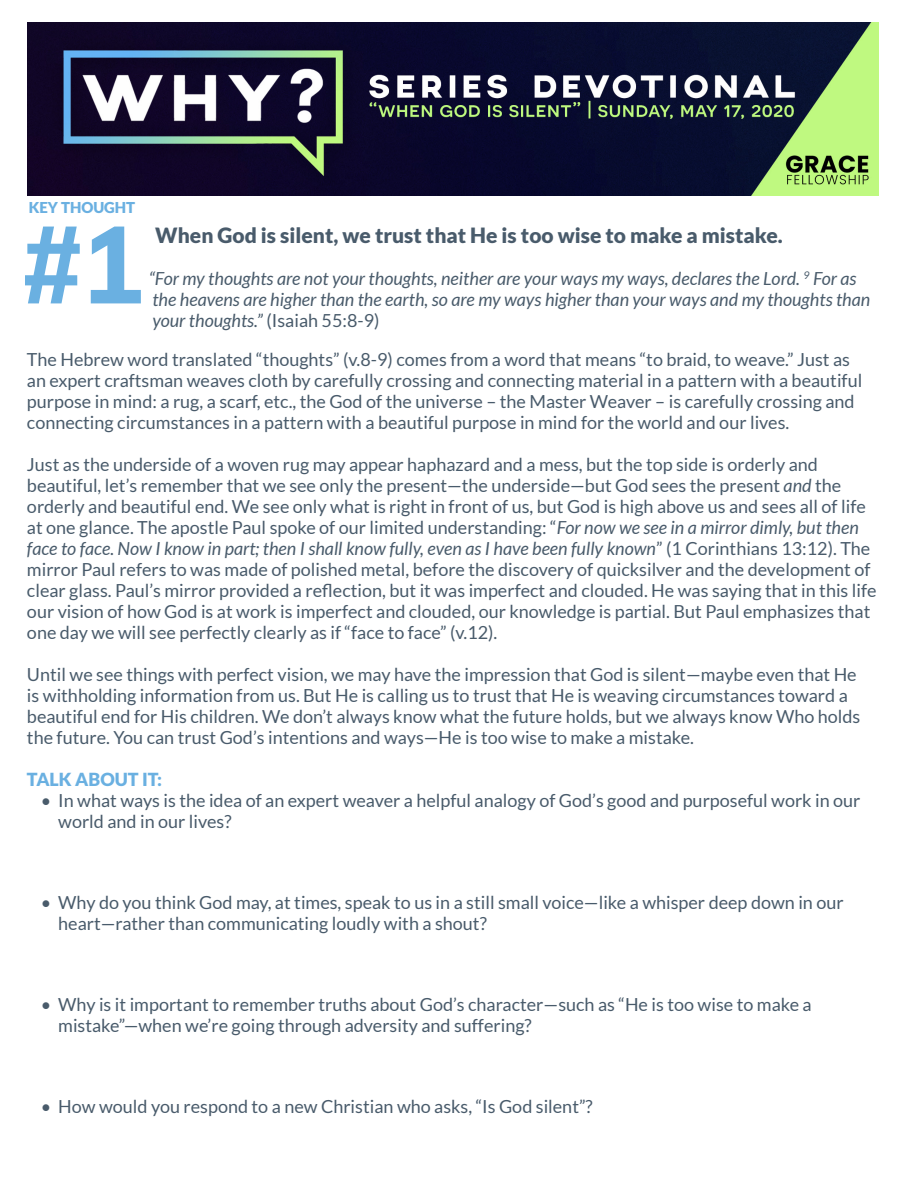
<style>
.page{position:relative;width:918px;height:1188px;background:#fff}
.page>*{position:absolute;margin:0;border:0;box-sizing:border-box;transform-origin:0 0}
.t1{font:800 108px "Muli";color:#6ab0e1}
.t2{font:900 21px "Lato";color:#495b6b}
.t3{font:18px/21px "Lato";color:#495b6b}
.t4{font:italic 18px/21px "Lato";color:#495b6b}
.t5{font:900 18px "Lato";color:#6ab0e1}
.t6{font:900 15px "Lato";color:#6ab0e1}
.t7{font:italic 10.5px "Lato";color:#495b6b}
.s1{font-style:normal}
.s2{font-style:italic}
</style>
<div class="page">
<img style="left:27px;top:22px;width:851px;height:173px">
<p class="t6" style="left:29px;top:199px;width:108px">KEY THOUGHT</p>
<p class="t1" style="left:20px;top:185px;width:126px">#1</p>
<p class="t2" style="left:155px;top:223px;width:629px">When God is silent, we trust that He is too wise to make a mistake.</p>
<p class="t4" style="left:149px;top:269px;width:723px">“For my thoughts are not your thoughts, neither are your ways my ways, declares the Lord. For as the heavens are higher than the earth, so are my ways higher than your ways and my thoughts than your thoughts.” <span class="s1">(Isaiah 55:8-9)</span></p>
<p class="t3" style="left:27px;top:349px;width:837px">The Hebrew word translated “thoughts” (v.8-9) comes from a word that means “to braid, to weave.” Just as an expert craftsman weaves cloth by carefully crossing and connecting material in a pattern with a beautiful purpose in mind: a rug, a scarf, etc., the God of the universe – the Master Weaver – is carefully crossing and connecting circumstances in a pattern with a beautiful purpose in mind for the world and our lives.</p>
<p class="t3" style="left:27px;top:454px;width:851px">Just as the underside of a woven rug may appear haphazard and a mess, but the top side is orderly and beautiful, let’s remember that we see only the present—the underside—but God sees the present <span class="s2">and</span> the orderly and beautiful end. We see only what is right in front of us, but God is high above us and sees all of life at one glance. The apostle Paul spoke of our limited understanding: “<span class="s2">For now we see in a mirror dimly, but then face to face. Now I know in part; then I shall know fully, even as I have been fully known</span>” (1 Corinthians 13:12). The mirror Paul refers to was made of polished metal, before the discovery of quicksilver and the development of clear glass. Paul’s mirror provided a reflection, but it was imperfect and clouded. He was saying that in this life our vision of how God is at work is imperfect and clouded, our knowledge is partial. But Paul emphasizes that one day we will see perfectly clearly as if “face to face” (v.12).</p>
<p class="t3" style="left:27px;top:664px;width:835px">Until we see things with perfect vision, we may have the impression that God is silent—maybe even that He is withholding information from us. But He is calling us to trust that He is weaving circumstances toward a beautiful end for His children. We don’t always know what the future holds, but we always know Who holds the future. You can trust God’s intentions and ways—He is too wise to make a mistake.</p>
<p class="t5" style="left:27px;top:769px;width:137px">TALK ABOUT IT:</p>
<p class="t3" style="left:58px;top:790px;width:804px;text-indent:-17px">• In what ways is the idea of an expert weaver a helpful analogy of God’s good and purposeful work in our world and in our lives?</p>
<p class="t7" style="left:803px;top:270px;width:8px">9</p>
<p class="t3" style="left:58px;top:892px;width:787px;text-indent:-17px">• Why do you think God may, at times, speak to us in a still small voice—like a whisper deep down in our heart—rather than communicating loudly with a shout?</p>
<p class="t3" style="left:58px;top:994px;width:755px;text-indent:-17px">• Why is it important to remember truths about God’s character—such as “He is too wise to make a mistake”—when we’re going through adversity and suffering?</p>
<p class="t3" style="left:41px;top:1096px;width:553px">• How would you respond to a new Christian who asks, “Is God silent”?</p>
</div>
